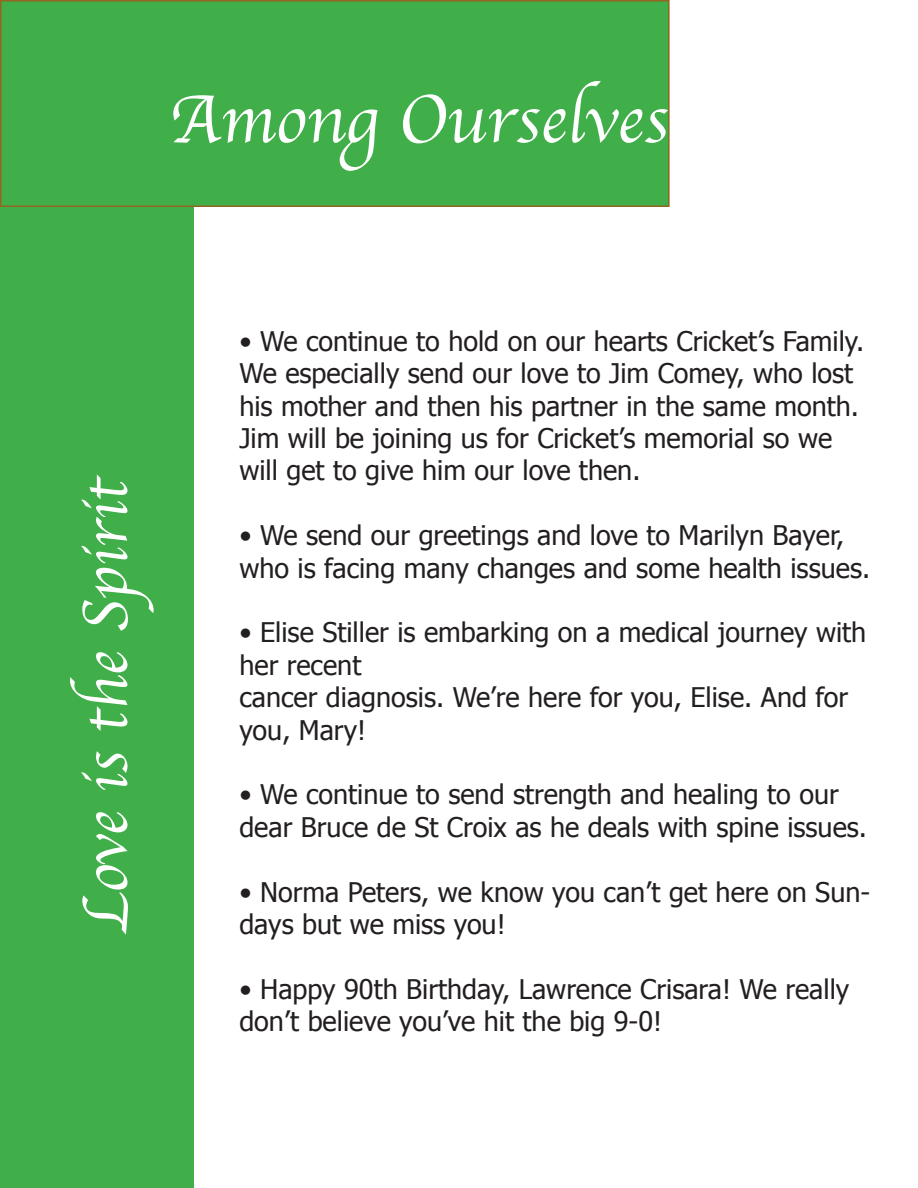
<style>
.page{position:relative;width:918px;height:1188px;background:#fff}
.page>*{position:absolute;margin:0;border:0;box-sizing:border-box;transform-origin:0 0}
.t1{font:70.5px "Apple Chancery";color:#fff}
.t2{font:65.55px "Apple Chancery";letter-spacing:-.005em;color:#fff}
.t3{font:27px/32.4px "Tahoma";color:#231f20}
</style>
<div class="page">
<div style="left:0;top:113px;width:194px;height:1075px;background:#40ae49"></div>
<div style="left:1px;top:1px;width:668px;height:205px;background:#40ae49"></div>
<div style="left:0;top:0;width:670px;height:207px;border:2px solid #936520"></div>
<p class="t1" style="left:169px;top:63px;width:501px">Among Ourselves</p>
<p class="t2" style="left:53px;top:934px;width:461px;rotate:-90deg">Love is the Spirit</p>
<p class="t3" style="left:239px;top:324px;width:626px">• We continue to hold on our hearts Cricket’s Family.<br>We especially send our love to Jim Comey, who lost his mother and then his partner in the same month.<br>Jim will be joining us for Cricket’s memorial so we will get to give him our love then.</p>
<p class="t3" style="left:239px;top:518px;width:632px">• We send our greetings and love to Marilyn Bayer, who is facing many changes and some health issues.</p>
<p class="t3" style="left:239px;top:615px;width:628px">• Elise Stiller is embarking on a medical journey with her recent</p>
<p class="t3" style="left:239px;top:680px;width:610px">cancer diagnosis. We’re here for you, Elise. And for you, Mary!</p>
<p class="t3" style="left:239px;top:777px;width:629px">• We continue to send strength and healing to our dear Bruce de St Croix as he deals with spine issues.</p>
<p class="t3" style="left:239px;top:874px;width:632px">• Norma Peters, we know you can’t get here on Sun&shy;days but we miss you!</p>
<p class="t3" style="left:239px;top:972px;width:611px">• Happy 90th Birthday, Lawrence Crisara! We really don’t believe you’ve hit the big 9-0!</p>
</div>
